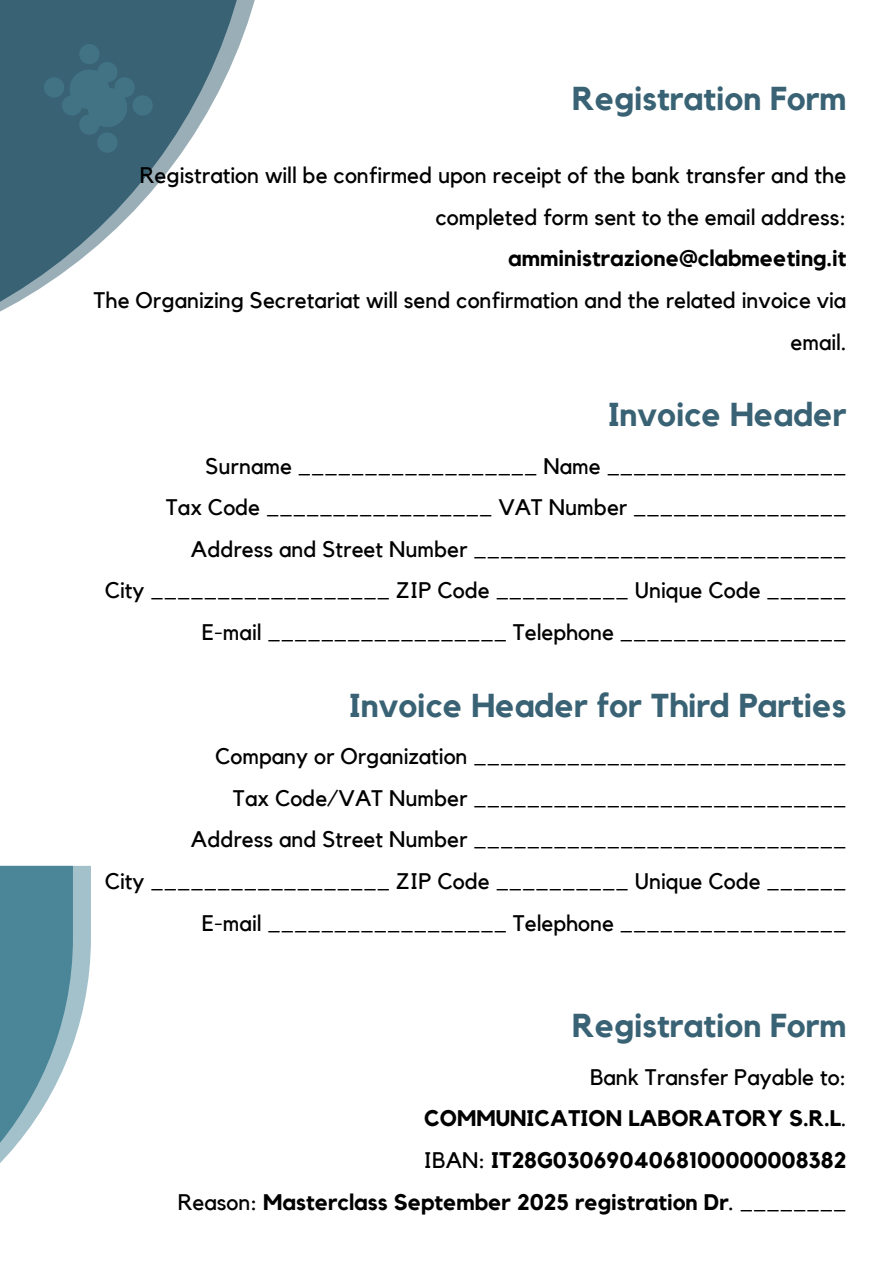
<style>
.page{position:relative;width:894px;height:1264px;background:#fff}
.page>*{position:absolute;margin:0;border:0;box-sizing:border-box;transform-origin:0 0}
.t1{font:700 33px "Kollektif";color:#396274}
.t2{font:22.5px/41.7px "Kollektif";color:#000;text-align:right}
.t3{font:700 22.5px "Kollektif";color:#000}
.s1{font-weight:400}
</style>
<div class="page">
<svg style="left:0;top:0;width:255px;height:312px;fill:#396274"></svg>
<svg style="left:0;top:865px;width:91px;height:298px"></svg>
<p class="t1" style="left:572px;top:84px;width:276px">Registration Form</p>
<p class="t2" style="left:140px;top:155px;width:708px">Registration will be confirmed upon receipt of the bank transfer and the completed form sent to the email address:</p>
<p class="t3" style="left:508px;top:248px;width:339px">amministrazione@clabmeeting.it</p>
<p class="t2" style="left:94px;top:280px;width:753px">The Organizing Secretariat will send confirmation and the related invoice via email.</p>
<h1 class="t1" style="left:608px;top:399px;width:240px">Invoice Header</h1>
<p class="t2" style="left:205px;top:446px;width:642px">Surname __________________ Name __________________</p>
<p class="t2" style="left:166px;top:487px;width:681px">Tax Code _________________ VAT Number ________________</p>
<p class="t2" style="left:191px;top:529px;width:657px">Address and Street Number ____________________________</p>
<p class="t2" style="left:105px;top:570px;width:743px">City __________________ ZIP Code __________ Unique Code ______</p>
<p class="t2" style="left:202px;top:612px;width:645px">E-mail __________________ Telephone _________________</p>
<p class="t1" style="left:349px;top:690px;width:498px">Invoice Header for Third Parties</p>
<p class="t2" style="left:215px;top:736px;width:632px">Company or Organization ____________________________</p>
<p class="t2" style="left:233px;top:777px;width:614px">Tax Code/VAT Number ____________________________</p>
<p class="t2" style="left:191px;top:819px;width:657px">Address and Street Number ____________________________</p>
<p class="t2" style="left:105px;top:861px;width:743px">City __________________ ZIP Code __________ Unique Code ______</p>
<p class="t2" style="left:202px;top:902px;width:645px">E-mail __________________ Telephone _________________</p>
<p class="t1" style="left:572px;top:1010px;width:276px">Registration Form</p>
<p class="t2" style="left:590px;top:1056px;width:258px">Bank Transfer Payable to:</p>
<p class="t3" style="left:424px;top:1108px;width:423px">COMMUNICATION LABORATORY S.R.L<span class="s1">.</span></p>
<p class="t3" style="left:423px;top:1149px;width:424px"><span class="s1">IBAN:</span> IT28G0306904068100000008382</p>
<p class="t3" style="left:178px;top:1191px;width:670px"><span class="s1">Reason:</span> Masterclass September 2025 registration Dr<span class="s1">. ________</span></p>
</div>
